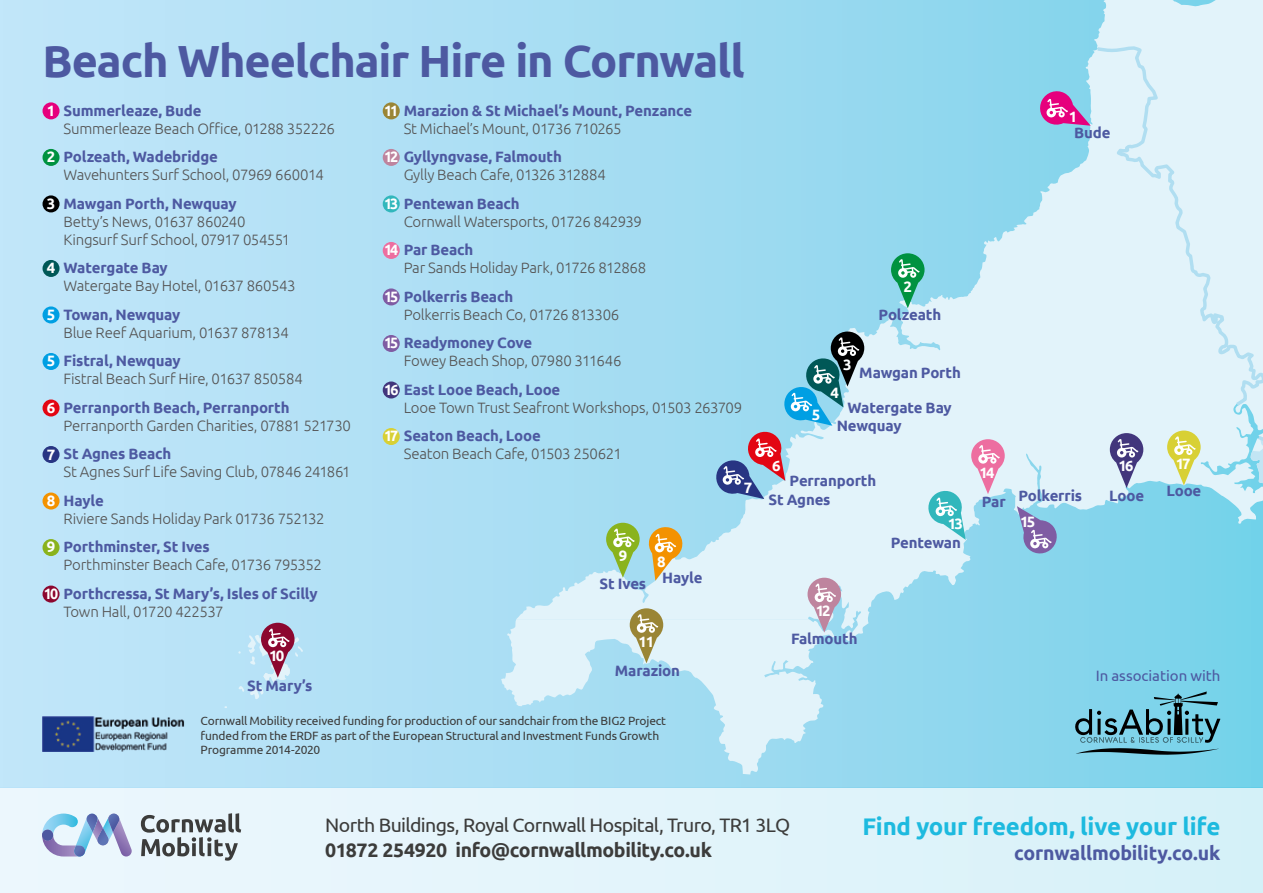
<style>
.page{position:relative;width:1263px;height:893px;background:#fff}
.page>*{position:absolute;margin:0;border:0;box-sizing:border-box;transform-origin:0 0}
.t1{font:700 45px "Ubuntu";letter-spacing:-.025em;color:#4d59a1}
.t2{font:700 24px "Ubuntu";letter-spacing:-.01em;color:#1dbadf}
.t3{font:19.5px "Ubuntu";letter-spacing:-.035em;color:#3c3c3b}
.t4{font:700 19.5px "Ubuntu";letter-spacing:-.02em;color:#3c3c3b}
.t5{font:700 19.5px "Ubuntu";letter-spacing:-.01em;color:#4d59a1}
.t6{font:300 15px/18px "Ubuntu";letter-spacing:-.015em;color:#555454}
.t7{font:700 15px/18px "Ubuntu";letter-spacing:-.01em;color:#4d59a1}
.t8{font:700 15px "Ubuntu";letter-spacing:-.13em;color:#fff}
.t9{font:15px "Ubuntu";color:#4d59a1}
.t10{font:12px/14.4px "Ubuntu";letter-spacing:-.015em;color:#3c3c3b}
.s1{color:#fff}
.s2{font-weight:300;color:#555454}
.s3{font-weight:700;color:#fff}
.s4{font-weight:700;color:#4d59a1}
</style>
<div class="page">
<div style="left:0;top:787px;width:1263px;height:106px;background:#e2f4fb"></div>
<svg style="left:141px;top:813px;width:100px;height:48px"></svg>
<svg style="left:42px;top:813px;width:90px;height:44px"></svg>
<div style="left:0;top:0;width:1263px;height:787px;background:linear-gradient(to right,#c6e6fa,#7bd2ea)"></div>
<svg style="left:501px;top:619px;width:334px;height:155px;background:#bae4f4"></svg>
<svg style="left:516px;top:48px;width:747px;height:593px;background:#ace0f2"></svg>
<div style="left:1235px;top:507px;width:28px;height:108px;background:#73d3ea"></div>
<svg style="left:1094px;top:0;width:169px;height:507px;background:#dbf0f9"></svg>
<div style="left:901px;top:470px;width:10px;height:13px;background:#e2f3fa"></div>
<svg style="left:952px;top:368px;width:29px;height:31px"></svg>
<div style="left:743px;top:757px;width:12px;height:12px;background:#e2f3fa;border-radius:50%"></div>
<div style="left:43px;top:102px;width:17px;height:17px;background:#e6007d;border-radius:50%"></div>
<div style="left:43px;top:149px;width:17px;height:17px;background:#009240;border-radius:50%"></div>
<div style="left:43px;top:195px;width:17px;height:17px;background:#000;border-radius:50%"></div>
<div style="left:43px;top:260px;width:17px;height:17px;background:#005857;border-radius:50%"></div>
<div style="left:43px;top:306px;width:17px;height:17px;background:#009fe3;border-radius:50%"></div>
<div style="left:43px;top:353px;width:17px;height:17px;background:#009fe3;border-radius:50%"></div>
<div style="left:43px;top:399px;width:17px;height:17px;background:#e30613;border-radius:50%"></div>
<div style="left:43px;top:446px;width:17px;height:17px;background:#283583;border-radius:50%"></div>
<div style="left:43px;top:492px;width:17px;height:17px;background:#f39200;border-radius:50%"></div>
<div style="left:43px;top:539px;width:17px;height:17px;background:#8ab31d;border-radius:50%"></div>
<div style="left:43px;top:586px;width:17px;height:17px;background:#8c072f;border-radius:50%"></div>
<div style="left:383px;top:102px;width:17px;height:17px;background:#9a8535;border-radius:50%"></div>
<div style="left:383px;top:149px;width:17px;height:17px;background:#be849e;border-radius:50%"></div>
<div style="left:383px;top:195px;width:17px;height:17px;background:#31b7bc;border-radius:50%"></div>
<div style="left:383px;top:242px;width:17px;height:17px;background:#ed6ea0;border-radius:50%"></div>
<div style="left:383px;top:288px;width:17px;height:17px;background:#7f5ca3;border-radius:50%"></div>
<div style="left:383px;top:335px;width:17px;height:17px;background:#7f5ca3;border-radius:50%"></div>
<div style="left:383px;top:381px;width:17px;height:17px;background:#42367c;border-radius:50%"></div>
<div style="left:383px;top:428px;width:17px;height:17px;background:#d8d035;border-radius:50%"></div>
<svg style="left:606px;top:523px;width:34px;height:55px;background:#a1cb89"></svg>
<svg style="left:648px;top:525px;width:36px;height:56px;background:#dcc184"></svg>
<svg style="left:630px;top:608px;width:33px;height:55px;background:#bab994"></svg>
<svg style="left:807px;top:578px;width:34px;height:55px;background:#c4b7ca"></svg>
<svg style="left:891px;top:253px;width:33px;height:55px;background:#54b896"></svg>
<svg style="left:1110px;top:433px;width:33px;height:55px;background:#8f92b9"></svg>
<svg style="left:1167px;top:431px;width:34px;height:54px;background:#dde196"></svg>
<svg style="left:1038px;top:89px;width:53px;height:37px;background:#bd73b8"></svg>
<svg style="left:238px;top:623px;width:65px;height:77px;background:#b5bbd2"></svg>
<svg style="left:1074px;top:691px;width:146px;height:64px;background:#63a5b7"></svg>
<img style="left:42px;top:716px;width:156px;height:35px">
<svg style="left:714px;top:332px;width:150px;height:167px;background:#9fc5d8"></svg>
<svg style="left:926px;top:439px;width:79px;height:101px;background:#c0d7e6"></svg>
<svg style="left:1017px;top:506px;width:42px;height:50px;background:#8fa3cd"></svg>
<h1 class="t1" style="left:43px;top:34px;width:704px">Beach Wheelchair Hire in Cornwall</h1>
<p class="t7" style="left:404px;top:101px;width:290px;text-indent:-19px"><span class="s1">11</span> Marazion &amp; St Michael’s Mount, Penzance<br><span class="s2">St Michael’s Mount, 01736 710265</span></p>
<p class="t6" style="left:404px;top:147px;width:204px;text-indent:-20px"><span class="s3">12</span> <span class="s4">Gyllyngvase, Falmouth<br></span>Gylly Beach Cafe, 01326 312884</p>
<p class="t6" style="left:404px;top:194px;width:240px;text-indent:-20px"><span class="s3">13</span> <span class="s4">Pentewan Beach<br></span>Cornwall Watersports, 01726 842939</p>
<p class="t6" style="left:404px;top:240px;width:244px;text-indent:-20px"><span class="s3">14</span> <span class="s4">Par Beach<br></span>Par Sands Holiday Park, 01726 812868</p>
<p class="t6" style="left:404px;top:287px;width:217px;text-indent:-20px"><span class="s3">15</span> <span class="s4">Polkerris Beach<br></span>Polkerris Beach Co, 01726 813306</p>
<p class="t6" style="left:404px;top:333px;width:219px;text-indent:-20px"><span class="s3">15</span> <span class="s4">Readymoney Cove<br></span>Fowey Beach Shop, 07980 311646</p>
<p class="t6" style="left:404px;top:380px;width:340px;text-indent:-20px"><span class="s3">16</span> <span class="s4">East Looe Beach, Looe<br></span>Looe Town Trust Seafront Workshops, 01503 263709</p>
<p class="t6" style="left:404px;top:427px;width:220px;text-indent:-20px"><span class="s3">17</span> <span class="s4">Seaton Beach, Looe<br></span>Seaton Beach Cafe, 01503 250621</p>
<p class="t6" style="left:64px;top:101px;width:273px;text-indent:-17px"><span class="s3">1</span> <span class="s4">Summerleaze, Bude<br></span>Summerleaze Beach Office, 01288 352226</p>
<p class="t6" style="left:64px;top:147px;width:262px;text-indent:-17px"><span class="s3">2</span> <span class="s4">Polzeath, Wadebridge<br></span>Wavehunters Surf School, 07969 660014</p>
<p class="t6" style="left:64px;top:194px;width:228px;text-indent:-17px"><span class="s3">3</span> <span class="s4">Mawgan Porth, Newquay<br></span>Betty’s News, 01637 860240<br>Kingsurf Surf School, 07917 054551</p>
<p class="t6" style="left:64px;top:258px;width:233px;text-indent:-17px"><span class="s3">4</span> <span class="s4">Watergate Bay<br></span>Watergate Bay Hotel, 01637 860543</p>
<p class="t6" style="left:64px;top:305px;width:227px;text-indent:-17px"><span class="s3">5</span> <span class="s4">Towan, Newquay<br></span>Blue Reef Aquarium, 01637 878134</p>
<p class="t6" style="left:64px;top:352px;width:241px;text-indent:-17px"><span class="s3">5</span> <span class="s4">Fistral, Newquay<br></span>Fistral Beach Surf Hire, 01637 850584</p>
<p class="t6" style="left:64px;top:398px;width:289px;text-indent:-17px"><span class="s3">6</span> <span class="s4">Perranporth Beach, Perranporth<br></span>Perranporth Garden Charities, 07881 521730</p>
<p class="t6" style="left:64px;top:445px;width:289px;text-indent:-17px"><span class="s3">7</span> <span class="s4">St Agnes Beach<br></span>St Agnes Surf Life Saving Club, 07846 241861</p>
<p class="t6" style="left:64px;top:491px;width:262px;text-indent:-17px"><span class="s3">8</span> <span class="s4">Hayle<br></span>Riviere Sands Holiday Park 01736 752132</p>
<p class="t6" style="left:64px;top:538px;width:260px;text-indent:-17px"><span class="s3">9</span> <span class="s4">Porthminster, St Ives<br></span>Porthminster Beach Cafe, 01736 795352</p>
<p class="t7" style="left:64px;top:584px;width:256px;text-indent:-20px"><span class="s1">10</span> Porthcressa, St Mary’s, Isles of Scilly<br><span class="s2">Town Hall, 01720 422537</span></p>
<p class="t8" style="left:744px;top:479px;width:10px">7</p>
<p class="t8" style="left:619px;top:547px;width:10px">9</p>
<p class="t8" style="left:657px;top:553px;width:10px">8</p>
<p class="t7" style="left:600px;top:575px;width:105px">St Ives Hayle</p>
<p class="t8" style="left:269px;top:647px;width:17px">10</p>
<p class="t7" style="left:247px;top:676px;width:67px">St Mary’s</p>
<p class="t8" style="left:639px;top:632px;width:17px">11</p>
<p class="t7" style="left:615px;top:661px;width:67px">Marazion</p>
<p class="t10" style="left:201px;top:714px;width:467px">Cornwall Mobility received funding for production of our sandchair from the BIG2 Project funded from the ERDF as part of the European Structural and Investment Funds Growth<br>Programme 2014-2020</p>
<p class="t8" style="left:1069px;top:107px;width:10px">1</p>
<p class="t7" style="left:1074px;top:124px;width:38px">Bude</p>
<p class="t8" style="left:903px;top:277px;width:10px">2</p>
<p class="t7" style="left:879px;top:305px;width:64px">Polzeath</p>
<p class="t8" style="left:772px;top:456px;width:10px">6</p>
<p class="t8" style="left:812px;top:405px;width:10px">5</p>
<p class="t8" style="left:843px;top:355px;width:10px">3</p>
<p class="t8" style="left:830px;top:383px;width:10px">4</p>
<p class="t7" style="left:859px;top:364px;width:103px">Mawgan Porth</p>
<p class="t7" style="left:847px;top:398px;width:106px">Watergate Bay</p>
<p class="t7" style="left:837px;top:417px;width:66px">Newquay</p>
<p class="t7" style="left:789px;top:471px;width:88px">Perranporth</p>
<p class="t7" style="left:768px;top:490px;width:63px">St Agnes</p>
<p class="t8" style="left:979px;top:463px;width:16px">14</p>
<p class="t7" style="left:982px;top:493px;width:25px">Par</p>
<p class="t7" style="left:1018px;top:486px;width:65px">Polkerris</p>
<p class="t8" style="left:1118px;top:457px;width:16px">16</p>
<p class="t8" style="left:1176px;top:454px;width:16px">17</p>
<p class="t7" style="left:1109px;top:486px;width:36px">Looe</p>
<p class="t7" style="left:1166px;top:482px;width:36px">Looe</p>
<p class="t8" style="left:948px;top:515px;width:17px">13</p>
<p class="t8" style="left:1020px;top:513px;width:17px">15</p>
<p class="t8" style="left:816px;top:602px;width:16px">12</p>
<p class="t7" style="left:791px;top:629px;width:68px">Falmouth</p>
<p class="t7" style="left:891px;top:533px;width:72px">Pentewan</p>
<p class="t9" style="left:1096px;top:666px;width:126px">In association with</p>
<h3 class="t3" style="left:325px;top:813px;width:466px">North Buildings, Royal Cornwall Hospital, Truro, TR1 3LQ</h3>
<h3 class="t4" style="left:325px;top:839px;width:388px">01872 254920 info@cornwallmobility.co.uk</h3>
<h2 class="t2" style="left:862px;top:812px;width:360px">Find your freedom, live your life</h2>
<h3 class="t5" style="left:1014px;top:842px;width:208px">cornwallmobility.co.uk</h3>
</div>
